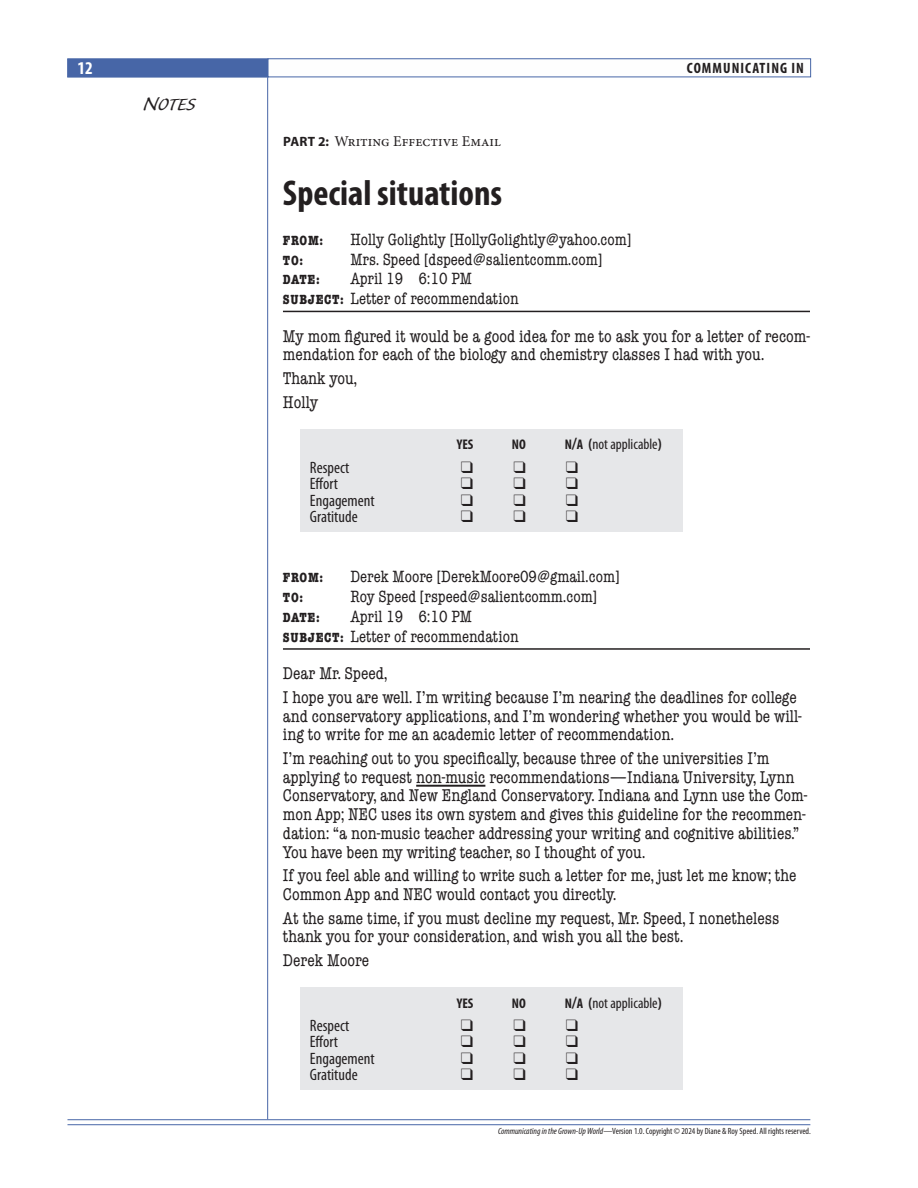
<style>
.page{position:relative;width:918px;height:1188px;background:#fff}
.page>*{position:absolute;margin:0;border:0;box-sizing:border-box;transform-origin:0 0}
.FuturaHeading{font:700 condensed 36px "Myriad Pro";color:#231f20}
.t1{font:22.95px "Caliban Std SC850";color:#231f20}
.t2{font:18px "Myriad Pro Bold Cond SC850";color:#fff}
.E-mail_Text{font:condensed 17.25px/18.8px "American Typewriter";color:#231f20}
.E-mail_Headers{font:condensed 16.5px "American Typewriter";color:#231f20}
.t3{font:condensed 16.5px "Myriad Pro";color:#231f20}
.E-mail_Subject_Line{font:condensed 16.5px "American Typewriter";color:#231f20}
.t4{font:condensed 15px "Myriad Pro";color:#231f20}
.SectionHeader{font:15px "Minion Pro";color:#231f20}
.t5{font:700 condensed 15px "Myriad Pro";letter-spacing:.07em;color:#231f20}
.t6{font:14.1px "Myriad Pro Bold Cond SC850";color:#231f20}
.E-mail_Headers-2{font:700 condensed 13.5px "American Typewriter";letter-spacing:.05em;color:#231f20}
.t7{font:condensed 9px "Myriad Pro";color:#231f20}
.s1{font-size:27px}
.s2{font-family:"Myriad Pro";font-weight:700;font-size:13.5px}
.s3{font-weight:700;font-size:13.5px}
.s4{font-family:"Myriad Pro Bold Cond SC850";font-stretch:normal;font-size:14.1px}
.s5{font-family:"Myriad Pro Bold Cond SC850";font-stretch:normal;font-size:16.5px}
.s6{font-family:"Myriad Pro Bold Cond SC850";font-stretch:normal}
.s7{font-style:italic}
</style>
<div class="page">
<div style="left:68px;top:59px;width:200px;height:18px;background:#4766a7"></div>
<hr style="left:267px;top:77px;width:1px;height:1042px;background:#4766a7">
<hr style="left:68px;top:1119px;width:742px;height:1px;background:#4766a7">
<hr style="left:68px;top:1124px;width:742px;height:1px;background:#4766a7">
<div style="left:300px;top:988px;width:382px;height:102px;background:#e6e7e9"></div>
<div style="left:300px;top:429px;width:383px;height:103px;background:#e6e7e9"></div>
<hr style="left:283px;top:311px;width:527px;height:1px;background:#231f20">
<hr style="left:283px;top:648px;width:527px;height:2px;background:#231f20">
<hr style="left:416px;top:785px;width:69px;height:2px;background:#231f20">
<p class="t2" style="left:77px;top:56px;width:17px">12</p>
<p class="t5" style="left:687px;top:59px;width:119px">COMMUNICATING IN</p>
<h2 class="t1" style="left:143px;top:93px;width:54px"><span class="s1">N</span>otes</h2>
<p class="SectionHeader" style="left:283px;top:131px;width:219px"><span class="s2">PART 2:</span> Writing Effective Email</p>
<p class="FuturaHeading" style="left:283px;top:170px;width:221px">Special situations</p>
<p class="E-mail_Headers-2" style="left:283px;top:232px;width:42px">FROM:</p>
<p class="E-mail_Headers" style="left:350px;top:230px;width:282px">Holly Golightly [HollyGolightly@yahoo.com]</p>
<p class="E-mail_Headers-2" style="left:283px;top:252px;width:22px">TO:</p>
<p class="E-mail_Headers" style="left:350px;top:250px;width:253px">Mrs. Speed [dspeed@salientcomm.com]</p>
<p class="E-mail_Headers-2" style="left:283px;top:272px;width:38px">DATE:</p>
<p class="E-mail_Headers" style="left:350px;top:270px;width:123px">April 19 6:10 PM</p>
<p class="E-mail_Subject_Line" style="left:283px;top:290px;width:237px"><span class="s3">SUBJECT:</span> Letter of recommendation</p>
<p class="E-mail_Text" style="left:283px;top:327px;width:529px">My mom figured it would be a good idea for me to ask you for a letter of recom&shy;mendation for each of the biology and chemistry classes I had with you.</p>
<p class="E-mail_Text" style="left:283px;top:369px;width:76px">Thank you,</p>
<p class="E-mail_Text" style="left:283px;top:393px;width:37px">Holly</p>
<p class="t6" style="left:457px;top:436px;width:18px">YES</p>
<p class="t6" style="left:512px;top:436px;width:15px">NO</p>
<p class="t4" style="left:565px;top:435px;width:98px"><span class="s4">N</span><span class="s5">/</span><span class="s4">A</span> <span class="s6">(</span>not applicable<span class="s6">)</span></p>
<p class="t3" style="left:310px;top:457px;width:41px">Respect</p>
<p class="t3" style="left:310px;top:474px;width:30px">Effort</p>
<p class="t3" style="left:310px;top:490px;width:66px">Engagement</p>
<p class="t3" style="left:310px;top:507px;width:49px">Gratitude</p>
<p class="E-mail_Headers-2" style="left:283px;top:570px;width:42px">FROM:</p>
<p class="E-mail_Headers" style="left:350px;top:568px;width:271px">Derek Moore [DerekMoore09@gmail.com]</p>
<p class="E-mail_Headers-2" style="left:283px;top:590px;width:22px">TO:</p>
<p class="E-mail_Headers" style="left:350px;top:588px;width:248px">Roy Speed [rspeed@salientcomm.com]</p>
<p class="E-mail_Headers-2" style="left:283px;top:609px;width:38px">DATE:</p>
<p class="E-mail_Headers" style="left:350px;top:607px;width:123px">April 19 6:10 PM</p>
<p class="E-mail_Subject_Line" style="left:283px;top:627px;width:237px"><span class="s3">SUBJECT:</span> Letter of recommendation</p>
<p class="E-mail_Text" style="left:283px;top:664px;width:106px">Dear Mr. Speed,</p>
<p class="E-mail_Text" style="left:283px;top:688px;width:520px">I hope you are well. I’m writing because I’m nearing the deadlines for college and conservatory applications, and I’m wondering whether you would be will&shy;ing to write for me an academic letter of recommendation.</p>
<p class="E-mail_Text" style="left:283px;top:749px;width:526px">I’m reaching out to you specifically, because three of the universities I’m applying to request non-music recommendations—Indiana University, Lynn Conservatory, and New England Conservatory. Indiana and Lynn use the Com&shy;mon App; NEC uses its own system and gives this guideline for the recommen&shy;dation: “a non-music teacher addressing your writing and cognitive abilities.” You have been my writing teacher, so I thought of you.</p>
<p class="E-mail_Text" style="left:283px;top:866px;width:515px">If you feel able and willing to write such a letter for me, just let me know; the<br>Common App and NEC would contact you directly.</p>
<p class="E-mail_Text" style="left:283px;top:909px;width:498px">At the same time, if you must decline my request, Mr. Speed, I nonetheless thank you for your consideration, and wish you all the best.</p>
<p class="E-mail_Text" style="left:283px;top:951px;width:88px">Derek Moore</p>
<p class="t6" style="left:457px;top:994px;width:18px">YES</p>
<p class="t6" style="left:512px;top:994px;width:15px">NO</p>
<p class="t4" style="left:565px;top:994px;width:98px"><span class="s4">N</span><span class="s5">/</span><span class="s4">A</span> <span class="s6">(</span>not applicable<span class="s6">)</span></p>
<p class="t3" style="left:310px;top:1015px;width:41px">Respect</p>
<p class="t3" style="left:310px;top:1032px;width:30px">Effort</p>
<p class="t3" style="left:310px;top:1048px;width:66px">Engagement</p>
<p class="t3" style="left:310px;top:1065px;width:49px">Gratitude</p>
<p class="t7" style="left:498px;top:1126px;width:314px"><span class="s7">Communicating in the Grown-Up World</span>—Version 1.0. Copyright © 2024 by Diane &amp; Roy Speed. All rights reserved.</p>
</div>
